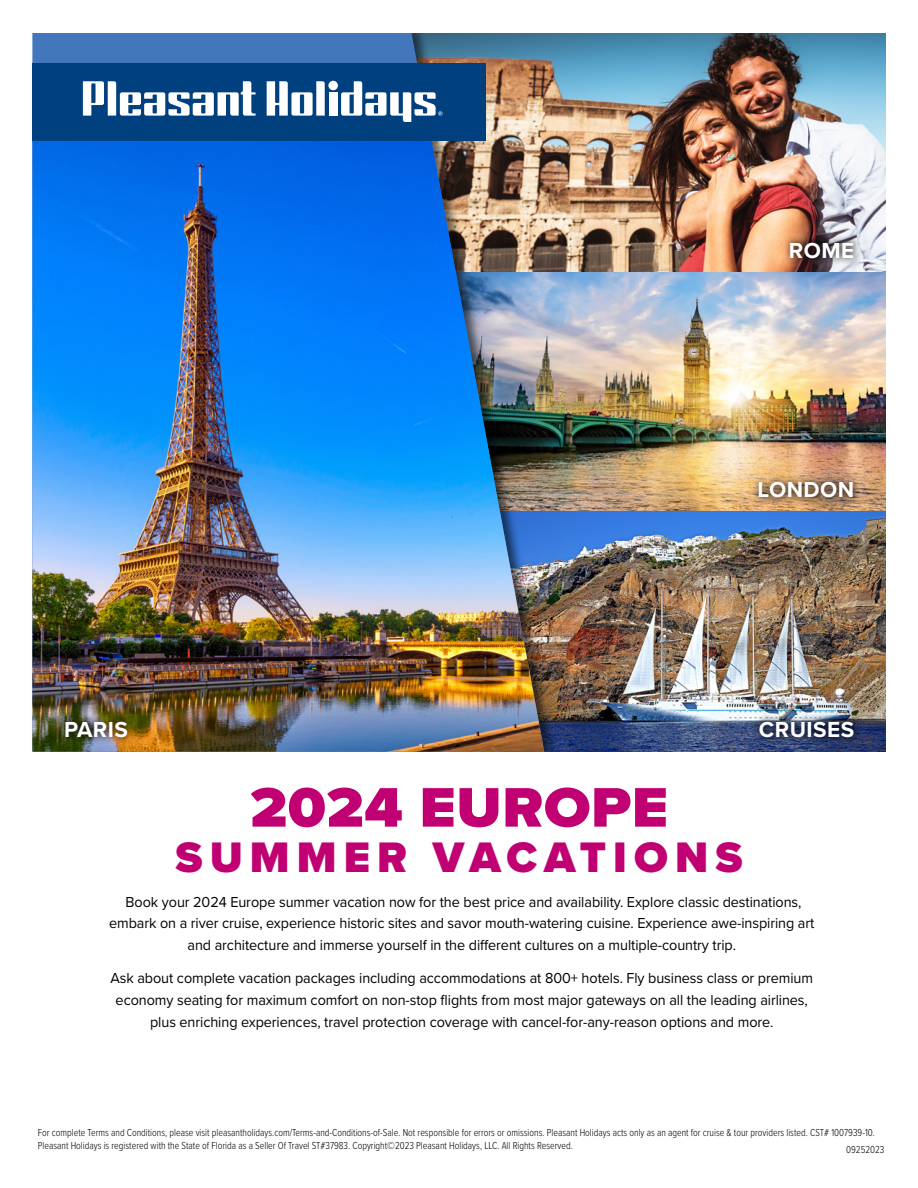
<style>
.page{position:relative;width:918px;height:1188px;background:#fff}
.page>*{position:absolute;margin:0;border:0;box-sizing:border-box;transform-origin:0 0}
.t1{font:900 57.75px "Proxima Nova";letter-spacing:.01em;color:#c00072;scale:1.05 1}
.t2{font:900 44.25px "Proxima Nova";letter-spacing:.16em;color:#c00072}
.t3{font:700 22.5px "Proxima Nova";letter-spacing:.02em;color:#fff}
.t4{font:15px/21.9px "Proxima Nova";letter-spacing:-.005em;color:#000;text-align:center;scale:.96 1}
.t5{font:300 10.5px/12.6px "Proxima Nova Cond";color:#000;scale:.95 1}
</style>
<div class="page">
<img style="left:558px;top:33px;width:328px;height:239px">
<img style="left:558px;top:272px;width:328px;height:240px">
<img style="left:558px;top:512px;width:328px;height:240px">
<div style="left:30px;top:24px;width:528px;height:736px;background:#000;opacity:.55"></div>
<svg style="left:32px;top:32px;width:512px;height:101px;background:#6582a6"></svg>
<img style="left:32px;top:133px;width:512px;height:619px">
<div style="left:32px;top:63px;width:454px;height:78px;background:#00407f"></div>
<svg style="left:83px;top:81px;width:173px;height:35px"></svg>
<div style="left:329px;top:92px;width:8px;height:24px;background:#fff"></div>
<svg style="left:267px;top:81px;width:58px;height:35px"></svg>
<svg style="left:341px;top:81px;width:101px;height:41px"></svg>
<div style="left:328px;top:81px;width:10px;height:9px;background:#fff;border-radius:50%"></div>
<div style="left:0;top:0;width:918px;height:32px;background:#fff"></div>
<div style="left:0;top:752px;width:918px;height:26px;background:#fff"></div>
<div style="left:782px;top:234px;width:79px;height:32px;background:#000;opacity:.75"></div>
<div style="left:751px;top:474px;width:110px;height:32px;background:#000;opacity:.75"></div>
<div style="left:752px;top:713px;width:109px;height:32px;background:#000;opacity:.75"></div>
<div style="left:58px;top:713px;width:77px;height:32px;background:#000;opacity:.75"></div>
<h3 class="t3" style="left:789px;top:233px;width:67px">ROME</h3>
<h3 class="t3" style="left:757px;top:473px;width:98px">LONDON</h3>
<h3 class="t3" style="left:64px;top:713px;width:65px">PARIS</h3>
<h3 class="t3" style="left:759px;top:713px;width:97px">CRUISES</h3>
<h1 class="t1" style="left:250px;top:764px;width:400px">2024 EUROPE</h1>
<h2 class="t2" style="left:176px;top:825px;width:568px">SUMMER VACATIONS</h2>
<p class="t4" style="left:109px;top:890px;width:736px">Book your 2024 Europe summer vacation now for the best price and availability. Explore classic destinations, embark on a river cruise, experience historic sites and savor mouth-watering cuisine. Experience awe-inspiring art and architecture and immerse yourself in the different cultures on a multiple-country trip.</p>
<p class="t4" style="left:110px;top:966px;width:733px">Ask about complete vacation packages including accommodations at 800+ hotels. Fly business class or premium economy seating for maximum comfort on non-stop flights from most major gateways on all the leading airlines, plus enriching experiences, travel protection coverage with cancel-for-any-reason options and more.</p>
<p class="t5" style="left:38px;top:1126px;width:883px">For complete Terms and Conditions, please visit pleasantholidays.com/Terms-and-Conditions-of-Sale. Not responsible for errors or omissions. Pleasant Holidays acts only as an agent for cruise &amp; tour providers listed. CST# 1007939-10.<br>Pleasant Holidays is registered with the State of Florida as a Seller Of Travel ST#37983. Copyright©2023 Pleasant Holidays, LLC. All Rights Reserved.</p>
<p class="t5" style="left:846px;top:1142px;width:42px">09252023</p>
</div>
